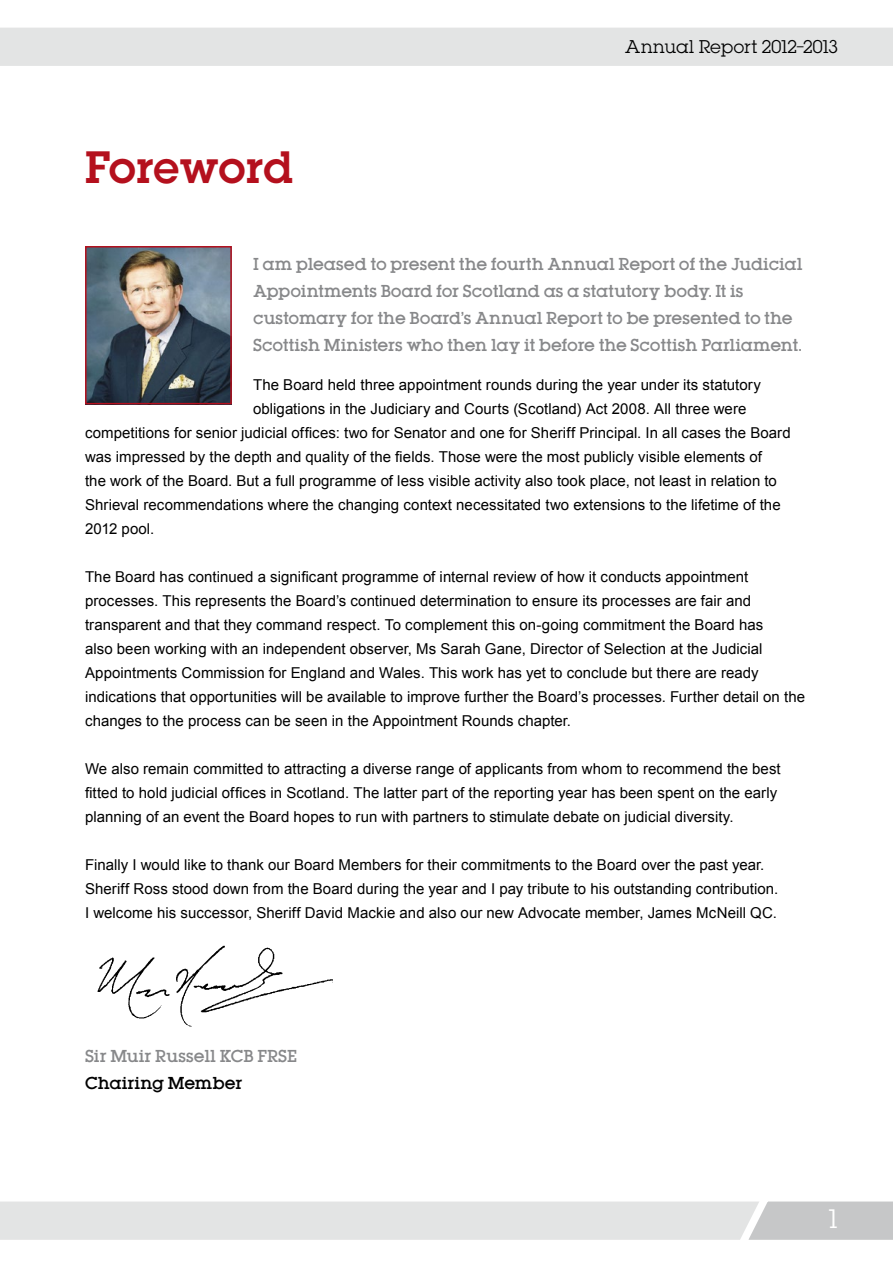
<style>
.page{position:relative;width:893px;height:1263px;background:#fff}
.page>*{position:absolute;margin:0;border:0;box-sizing:border-box;transform-origin:0 0}
.t1{font:40.5px "Lubalin Demi";letter-spacing:-.02em;color:#b4101d}
.t2{font:24px "Lubalin";color:#fff}
.t3{font:16.5px "Lubalin";letter-spacing:-.005em;color:#000}
.t4{font:15px/24px "Arial";letter-spacing:.005em;color:#000}
.t5{font:500 15px/27px "Lubalin";letter-spacing:-.005em;color:#87888a}
.t6{font:500 15px "Lubalin";color:#000}
</style>
<div class="page">
<div style="left:0;top:28px;width:893px;height:38px;background:#e3e4e4"></div>
<svg style="left:0;top:1201px;width:893px;height:39px;background:#dfe0e0"></svg>
<img style="left:97px;top:945px;width:236px;height:82px">
<img style="left:88px;top:249px;width:141px;height:152px">
<div style="left:85px;top:246px;width:147px;height:158px;border:2px solid #b4101d"></div>
<h1 class="t1" style="left:85px;top:138px;width:210px">Foreword</h1>
<p class="t3" style="left:625px;top:36px;width:214px">Annual Report 2012–2013</p>
<p class="t5" style="left:253px;top:250px;width:551px">I am pleased to present the fourth Annual Report of the Judicial Appointments Board for Scotland as a statutory body. It is customary for the Board’s Annual Report to be presented to the Scottish Ministers who then lay it before the Scottish Parliament.</p>
<p class="t4" style="left:253px;top:373px;width:509px">The Board held three appointment rounds during the year under its statutory</p>
<p class="t4" style="left:253px;top:397px;width:495px">obligations in the Judiciary and Courts (Scotland) Act 2008. All three were</p>
<p class="t4" style="left:85px;top:421px;width:707px">competitions for senior judicial offices: two for Senator and one for Sheriff Principal. In all cases the Board</p>
<p class="t4" style="left:85px;top:445px;width:679px">was impressed by the depth and quality of the fields. Those were the most publicly visible elements of</p>
<p class="t4" style="left:85px;top:469px;width:693px">the work of the Board. But a full programme of less visible activity also took place, not least in relation to</p>
<p class="t4" style="left:85px;top:493px;width:697px">Shrieval recommendations where the changing context necessitated two extensions to the lifetime of the</p>
<p class="t4" style="left:85px;top:517px;width:71px">2012 pool.</p>
<p class="t4" style="left:85px;top:565px;width:722px">The Board has continued a significant programme of internal review of how it conducts appointment processes. This represents the Board’s continued determination to ensure its processes are fair and transparent and that they command respect. To complement this on-going commitment the Board has<br>also been working with an independent observer, Ms Sarah Gane, Director of Selection at the Judicial Appointments Commission for England and Wales. This work has yet to conclude but there are ready indications that opportunities will be available to improve further the Board’s processes. Further detail on the changes to the process can be seen in the Appointment Rounds chapter.</p>
<p class="t4" style="left:85px;top:757px;width:697px">We also remain committed to attracting a diverse range of applicants from whom to recommend the best fitted to hold judicial offices in Scotland. The latter part of the reporting year has been spent on the early planning of an event the Board hopes to run with partners to stimulate debate on judicial diversity.</p>
<p class="t4" style="left:85px;top:853px;width:695px">Finally I would like to thank our Board Members for their commitments to the Board over the past year.<br>Sheriff Ross stood down from the Board during the year and I pay tribute to his outstanding contribution.<br>I welcome his successor, Sheriff David Mackie and also our new Advocate member, James McNeill QC.</p>
<p class="t5" style="left:85px;top:1042px;width:213px">Sir Muir Russell KCB FRSE</p>
<p class="t6" style="left:85px;top:1072px;width:159px">Chairing Member</p>
<h2 class="t2" style="left:828px;top:1202px;width:11px">1</h2>
</div>
